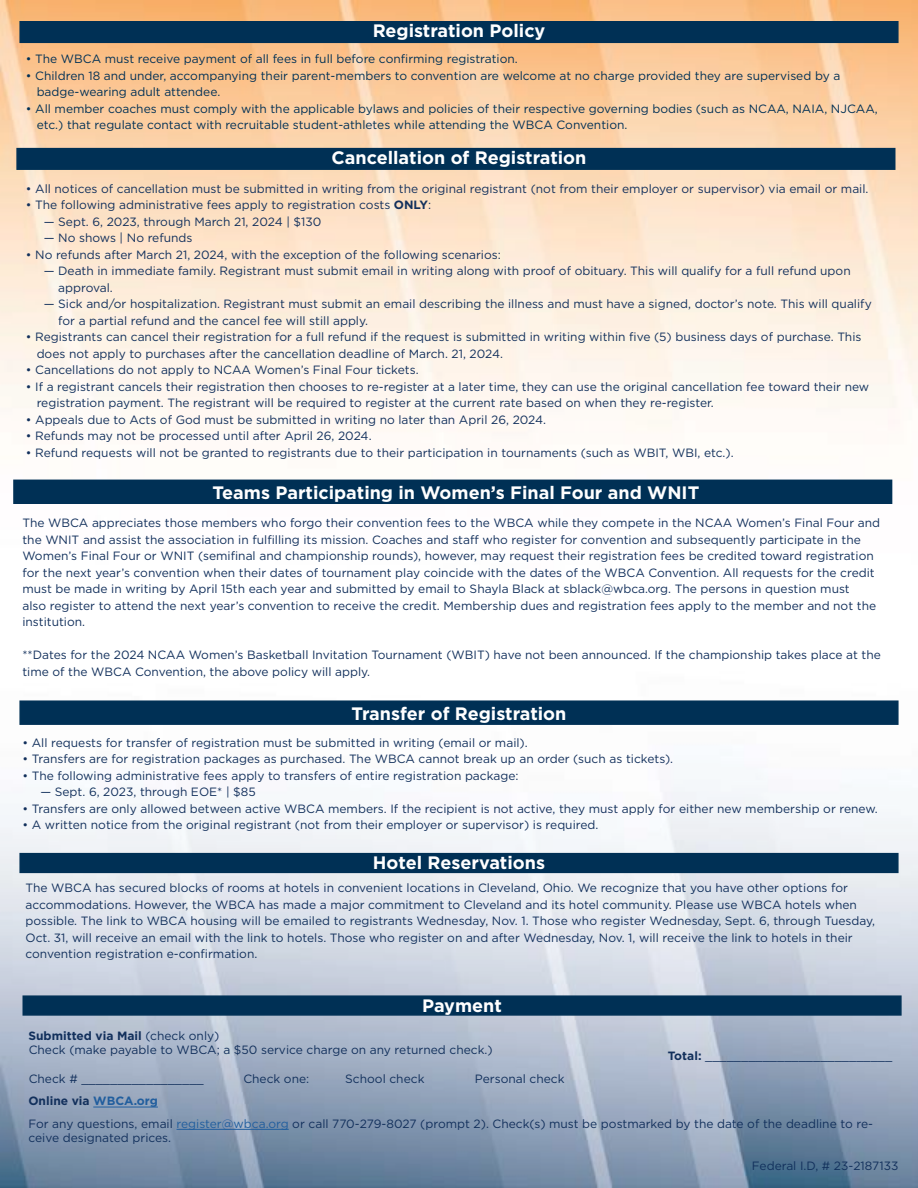
<style>
.page{position:relative;width:918px;height:1188px;background:#fff}
.page>*{position:absolute;margin:0;border:0;box-sizing:border-box;transform-origin:0 0}
.t1{font:700 18px "Gotham";color:#fff}
.t2{font:12px/16.5px "Gotham";color:#12305c}
.t3{font:12px/16.5px "Gotham";color:#003055}
.t4{font:700 12px "Gotham";color:#12305c}
.s1{font-weight:700}
.s2{font-weight:400}
.s3{font-weight:700;color:#215e9e}
.s4{color:#215e9e}
</style>
<div class="page">
<img style="left:0;top:0;width:918px;height:1188px">
<div style="left:19px;top:21px;width:880px;height:22px;background:#003055"></div>
<div style="left:16px;top:148px;width:879px;height:22px;background:#003055;border:2px solid #003055"></div>
<div style="left:19px;top:700px;width:880px;height:25px;background:#003055;border:2px solid #003055"></div>
<div style="left:19px;top:853px;width:880px;height:20px;background:#003055"></div>
<hr style="left:93px;top:1107px;width:65px;height:1px;background:#215e9e">
<hr style="left:177px;top:1129px;width:112px;height:1px;background:#215e9e">
<div style="left:23px;top:995px;width:879px;height:21px;background:#003055;border:2px solid #003055"></div>
<div style="left:13px;top:480px;width:879px;height:24px;background:#003055"></div>
<h1 class="t1" style="left:373px;top:20px;width:174px">Registration Policy</h1>
<p class="t3" style="left:26px;top:50px;width:493px">• The WBCA must receive payment of all fees in full before confirming registration.</p>
<p class="t3" style="left:37px;top:67px;width:805px;text-indent:-11px">• Children 18 and under, accompanying their parent-members to convention are welcome at no charge provided they are supervised by a badge-wearing adult attendee.</p>
<p class="t3" style="left:37px;top:100px;width:843px;text-indent:-11px">• All member coaches must comply with the applicable bylaws and policies of their respective governing bodies (such as NCAA, NAIA, NJCAA, etc.) that regulate contact with recruitable student-athletes while attending the WBCA Convention.</p>
<h1 class="t1" style="left:332px;top:147px;width:256px">Cancellation of Registration</h1>
<p class="t2" style="left:26px;top:180px;width:844px">• All notices of cancellation must be submitted in writing from the original registrant (not from their employer or supervisor) via email or mail.</p>
<p class="t2" style="left:26px;top:197px;width:407px">• The following administrative fees apply to registration costs <span class="s1">ONLY</span>:</p>
<p class="t2" style="left:44px;top:213px;width:279px">— Sept. 6, 2023, through March 21, 2024 | $130</p>
<p class="t2" style="left:44px;top:230px;width:150px">— No shows | No refunds</p>
<p class="t2" style="left:26px;top:246px;width:476px">• No refunds after March 21, 2024, with the exception of the following scenarios:</p>
<p class="t2" style="left:58px;top:263px;width:794px;text-indent:-14px">— Death in immediate family. Registrant must submit email in writing along with proof of obituary. This will qualify for a full refund upon approval.</p>
<p class="t2" style="left:58px;top:296px;width:815px;text-indent:-14px">— Sick and/or hospitalization. Registrant must submit an email describing the illness and must have a signed, doctor’s note. This will qualify for a partial refund and the cancel fee will still apply.</p>
<p class="t2" style="left:37px;top:329px;width:826px;text-indent:-11px">• Registrants can cancel their registration for a full refund if the request is submitted in writing within five (5) business days of purchase. This does not apply to purchases after the cancellation deadline of March. 21, 2024.</p>
<p class="t2" style="left:26px;top:362px;width:394px">• Cancellations do not apply to NCAA Women’s Final Four tickets.</p>
<p class="t2" style="left:37px;top:378px;width:834px;text-indent:-11px">• If a registrant cancels their registration then chooses to re-register at a later time, they can use the original cancellation fee toward their new registration payment. The registrant will be required to register at the current rate based on when they re-register.</p>
<p class="t2" style="left:26px;top:411px;width:522px">• Appeals due to Acts of God must be submitted in writing no later than April 26, 2024.</p>
<p class="t2" style="left:26px;top:428px;width:347px">• Refunds may not be processed until after April 26, 2024.</p>
<p class="t2" style="left:26px;top:444px;width:709px">• Refund requests will not be granted to registrants due to their participation in tournaments (such as WBIT, WBI, etc.).</p>
<h1 class="t1" style="left:213px;top:482px;width:488px">Teams Participating in Women’s Final Four and WNIT</h1>
<p class="t2" style="left:22px;top:515px;width:859px">The WBCA appreciates those members who forgo their convention fees to the WBCA while they compete in the NCAA Women’s Final Four and the WNIT and assist the association in fulfilling its mission. Coaches and staff who register for convention and subsequently participate in the Women’s Final Four or WNIT (semifinal and championship rounds), however, may request their registration fees be credited toward registration for the next year’s convention when their dates of tournament play coincide with the dates of the WBCA Convention. All requests for the credit must be made in writing by April 15th each year and submitted by email to Shayla Black at sblack@wbca.org. The persons in question must<br>also register to attend the next year’s convention to receive the credit. Membership dues and registration fees apply to the member and not the institution.</p>
<p class="t2" style="left:22px;top:647px;width:860px">**Dates for the 2024 NCAA Women’s Basketball Invitation Tournament (WBIT) have not been announced. If the championship takes place at the time of the WBCA Convention, the above policy will apply.</p>
<h1 class="t1" style="left:352px;top:703px;width:216px">Transfer of Registration</h1>
<p class="t2" style="left:23px;top:734px;width:507px">• All requests for transfer of registration must be submitted in writing (email or mail).</p>
<p class="t2" style="left:23px;top:750px;width:652px">• Transfers are for registration packages as purchased. The WBCA cannot break up an order (such as tickets).</p>
<p class="t2" style="left:23px;top:767px;width:498px">• The following administrative fees apply to transfers of entire registration package:</p>
<p class="t2" style="left:41px;top:783px;width:217px">— Sept. 6, 2023, through EOE* | $85</p>
<p class="t2" style="left:23px;top:800px;width:857px">• Transfers are only allowed between active WBCA members. If the recipient is not active, they must apply for either new membership or renew.</p>
<p class="t2" style="left:23px;top:816px;width:577px">• A written notice from the original registrant (not from their employer or supervisor) is required.</p>
<h1 class="t1" style="left:373px;top:852px;width:174px">Hotel Reservations</h1>
<p class="t2" style="left:26px;top:880px;width:851px">The WBCA has secured blocks of rooms at hotels in convenient locations in Cleveland, Ohio. We recognize that you have other options for accommodations. However, the WBCA has made a major commitment to Cleveland and its hotel community. Please use WBCA hotels when possible. The link to WBCA housing will be emailed to registrants Wednesday, Nov. 1. Those who register Wednesday, Sept. 6, through Tuesday, Oct. 31, will receive an email with the link to hotels. Those who register on and after Wednesday, Nov. 1, will receive the link to hotels in their convention registration e-confirmation.</p>
<p class="t4" style="left:28px;top:1029px;width:193px">Submitted via Mail <span class="s2">(check only)</span></p>
<h1 class="t1" style="left:422px;top:995px;width:81px">Payment</h1>
<p class="t2" style="left:29px;top:1041px;width:465px">Check (make payable to WBCA; a $50 service charge on any returned check.)</p>
<p class="t2" style="left:29px;top:1070px;width:177px">Check # _________________</p>
<p class="t2" style="left:243px;top:1070px;width:67px">Check one:</p>
<p class="t2" style="left:345px;top:1070px;width:81px">School check</p>
<p class="t2" style="left:475px;top:1070px;width:91px">Personal check</p>
<p class="t2" style="left:668px;top:1047px;width:226px"><span class="s1">Total:</span> __________________________</p>
<p class="t2" style="left:28px;top:1090px;width:846px;line-height:22.4px"><span class="s1">Online via</span> <span class="s3">WBCA.org<br></span>For any questions, email <span class="s4">register@wbca.org</span> or call 770-279-8027 (prompt 2). Check(s) must be postmarked by the date of the deadline to re-</p>
<p class="t2" style="left:28px;top:1129px;width:144px">ceive designated prices.</p>
<p class="t2" style="left:752px;top:1157px;width:148px">Federal I.D, # 23-2187133</p>
</div>
